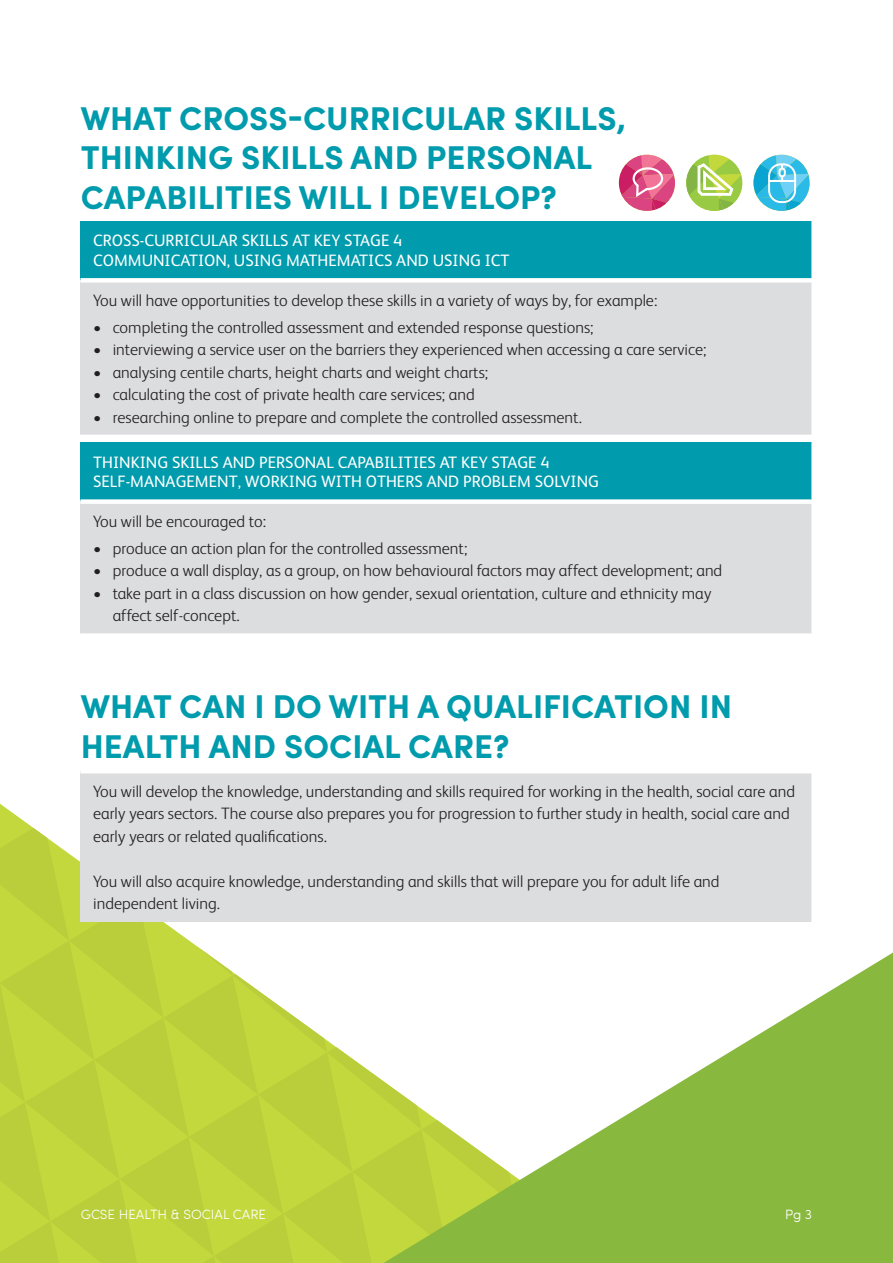
<style>
.page{position:relative;width:893px;height:1263px;background:#fff}
.page>*{position:absolute;margin:0;border:0;box-sizing:border-box;transform-origin:0 0}
.t1{font:700 33px/39.6px "Sofia Pro";color:#009bac}
.body_bullet{font:300 16.5px "FS Albert";color:#231f20}
.Body_Copy{font:300 16.5px/22.5px "FS Albert";color:#231f20}
.t2{font:16.5px "FS Albert";color:#fff}
.t3{font:300 13.5px "Sofia Pro";color:#fff}
</style>
<div class="page">
<svg style="left:0;top:804px;width:384px;height:459px;background:#c7d956"></svg>
<svg style="left:384px;top:952px;width:509px;height:311px"></svg>
<div style="left:80px;top:221px;width:732px;height:59px;background:#009bac"></div>
<div style="left:80px;top:280px;width:732px;height:155px;background:#dcdddf"></div>
<hr style="left:811px;top:283px;width:2px;height:152px;background:#fff">
<hr style="left:811px;top:221px;width:2px;height:57px;background:#fff">
<div style="left:80px;top:278px;width:733px;height:5px;background:#fff"></div>
<div style="left:80px;top:442px;width:732px;height:60px;background:#009bac"></div>
<div style="left:80px;top:502px;width:732px;height:132px;background:#dcdddf"></div>
<hr style="left:811px;top:504px;width:2px;height:129px;background:#fff">
<hr style="left:80px;top:633px;width:733px;height:2px;background:#fff">
<hr style="left:811px;top:442px;width:2px;height:57px;background:#fff">
<div style="left:80px;top:499px;width:733px;height:5px;background:#fff"></div>
<div style="left:80px;top:771px;width:732px;height:151px;background:#dcdddf"></div>
<hr style="left:811px;top:773px;width:2px;height:149px;background:#fff">
<hr style="left:80px;top:769px;width:733px;height:4px;background:#fff">
<svg style="left:686px;top:155px;width:56px;height:56px"></svg>
<svg style="left:753px;top:155px;width:57px;height:56px"></svg>
<svg style="left:619px;top:155px;width:56px;height:56px"></svg>
<p class="t1" style="left:81px;top:96px;width:547px">WHAT CROSS-CURRICULAR SKILLS,</p>
<p class="t1" style="left:81px;top:136px;width:513px">THINKING SKILLS AND PERSONAL</p>
<p class="t1" style="left:81px;top:175px;width:477px">CAPABILITIES WILL I DEVELOP?</p>
<p class="t2" style="left:93px;top:230px;width:311px">CROSS-CURRICULAR SKILLS AT KEY STAGE 4</p>
<p class="t2" style="left:93px;top:249px;width:418px">COMMUNICATION, USING MATHEMATICS AND USING ICT</p>
<p class="body_bullet" style="left:93px;top:289px;width:566px">You will have opportunities to develop these skills in a variety of ways by, for example:</p>
<p class="body_bullet" style="left:93px;top:316px;width:502px">• completing the controlled assessment and extended response questions;</p>
<p class="body_bullet" style="left:93px;top:339px;width:615px">• interviewing a service user on the barriers they experienced when accessing a care service;</p>
<p class="body_bullet" style="left:93px;top:361px;width:397px">• analysing centile charts, height charts and weight charts;</p>
<p class="body_bullet" style="left:93px;top:384px;width:383px">• calculating the cost of private health care services; and</p>
<p class="body_bullet" style="left:93px;top:406px;width:490px">• researching online to prepare and complete the controlled assessment.</p>
<p class="t2" style="left:93px;top:451px;width:458px">THINKING SKILLS AND PERSONAL CAPABILITIES AT KEY STAGE 4</p>
<p class="t2" style="left:93px;top:471px;width:507px">SELF-MANAGEMENT, WORKING WITH OTHERS AND PROBLEM SOLVING</p>
<p class="body_bullet" style="left:93px;top:511px;width:175px">You will be encouraged to:</p>
<p class="body_bullet" style="left:93px;top:537px;width:376px">• produce an action plan for the controlled assessment;</p>
<p class="body_bullet" style="left:93px;top:560px;width:631px">• produce a wall display, as a group, on how behavioural factors may affect development; and</p>
<p class="body_bullet" style="left:93px;top:582px;width:620px">• take part in a class discussion on how gender, sexual orientation, culture and ethnicity may</p>
<p class="body_bullet" style="left:113px;top:605px;width:128px">affect self-concept.</p>
<p class="t1" style="left:81px;top:684px;width:653px">WHAT CAN I DO WITH A QUALIFICATION IN<br>HEALTH AND SOCIAL CARE?</p>
<p class="Body_Copy" style="left:93px;top:779px;width:703px">You will develop the knowledge, understanding and skills required for working in the health, social care and early years sectors. The course also prepares you for progression to further study in health, social care and early years or related qualifications.</p>
<p class="Body_Copy" style="left:93px;top:869px;width:628px">You will also acquire knowledge, understanding and skills that will prepare you for adult life and independent living.</p>
<p class="t3" style="left:81px;top:1204px;width:187px">GCSE HEALTH &amp; SOCIAL CARE</p>
<p class="t3" style="left:785px;top:1204px;width:28px">Pg 3</p>
</div>
